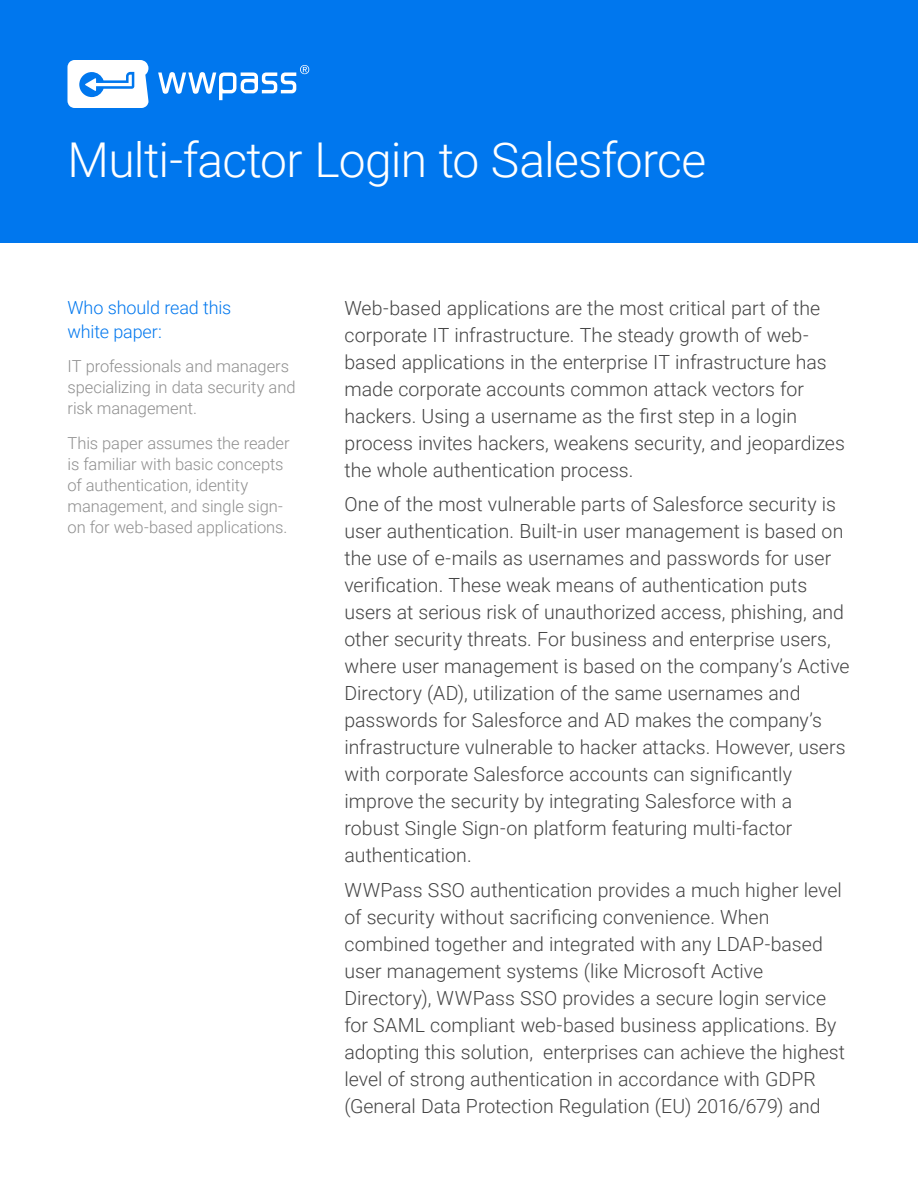
<style>
.page{position:relative;width:918px;height:1188px;background:#fff}
.page>*{position:absolute;margin:0;border:0;box-sizing:border-box;transform-origin:0 0}
.Text{font:300 48px "Roboto";letter-spacing:-.015em;color:#fff}
.Text-2{font:300 19.5px/27px "Roboto";color:#444}
.H2_side{font:300 18px/24px "Roboto";letter-spacing:-.01em;color:#07e}
.Small{font:300 16.5px/21px "Roboto";letter-spacing:-.005em;color:#8f8f8f}
</style>
<div class="page">
<div style="left:0;top:0;width:918px;height:243px;background:#07e"></div>
<svg style="left:67px;top:60px;width:81px;height:48px;background:#d1e6fb"></svg>
<svg style="left:158px;top:65px;width:151px;height:35px"></svg>
<p class="Text" style="left:68px;top:126px;width:640px">Multi-factor Login to Salesforce</p>
<p class="H2_side" style="left:68px;top:294px;width:165px">Who should read this white paper:</p>
<p class="Small" style="left:68px;top:355px;width:230px">IT professionals and managers specializing in data security and risk management.</p>
<p class="Small" style="left:68px;top:432px;width:224px">This paper assumes the reader is familiar with basic concepts of authentication, identity management, and single sign&shy;on for web-based applications.</p>
<p class="Text-2" style="left:345px;top:293px;width:502px">Web-based applications are the most critical part of the corporate IT infrastructure. The steady growth of web&shy;based applications in the enterprise IT infrastructure has made corporate accounts common attack vectors for hackers. Using a username as the first step in a login process invites hackers, weakens security, and jeopardizes the whole authentication process.</p>
<p class="Text-2" style="left:345px;top:490px;width:507px">One of the most vulnerable parts of Salesforce security is user authentication. Built-in user management is based on the use of e-mails as usernames and passwords for user verification. These weak means of authentication puts users at serious risk of unauthorized access, phishing, and other security threats. For business and enterprise users, where user management is based on the company’s Active Directory (AD), utilization of the same usernames and passwords for Salesforce and AD makes the company’s infrastructure vulnerable to hacker attacks. However, users with corporate Salesforce accounts can significantly improve the security by integrating Salesforce with a robust Single Sign-on platform featuring multi-factor authentication.</p>
<p class="Text-2" style="left:345px;top:875px;width:502px">WWPass SSO authentication provides a much higher level of security without sacrificing convenience. When combined together and integrated with any LDAP-based user management systems (like Microsoft Active Directory), WWPass SSO provides a secure login service for SAML compliant web-based business applications. By adopting this solution, enterprises can achieve the highest level of strong authentication in accordance with GDPR (General Data Protection Regulation (EU) 2016/679) and</p>
</div>
